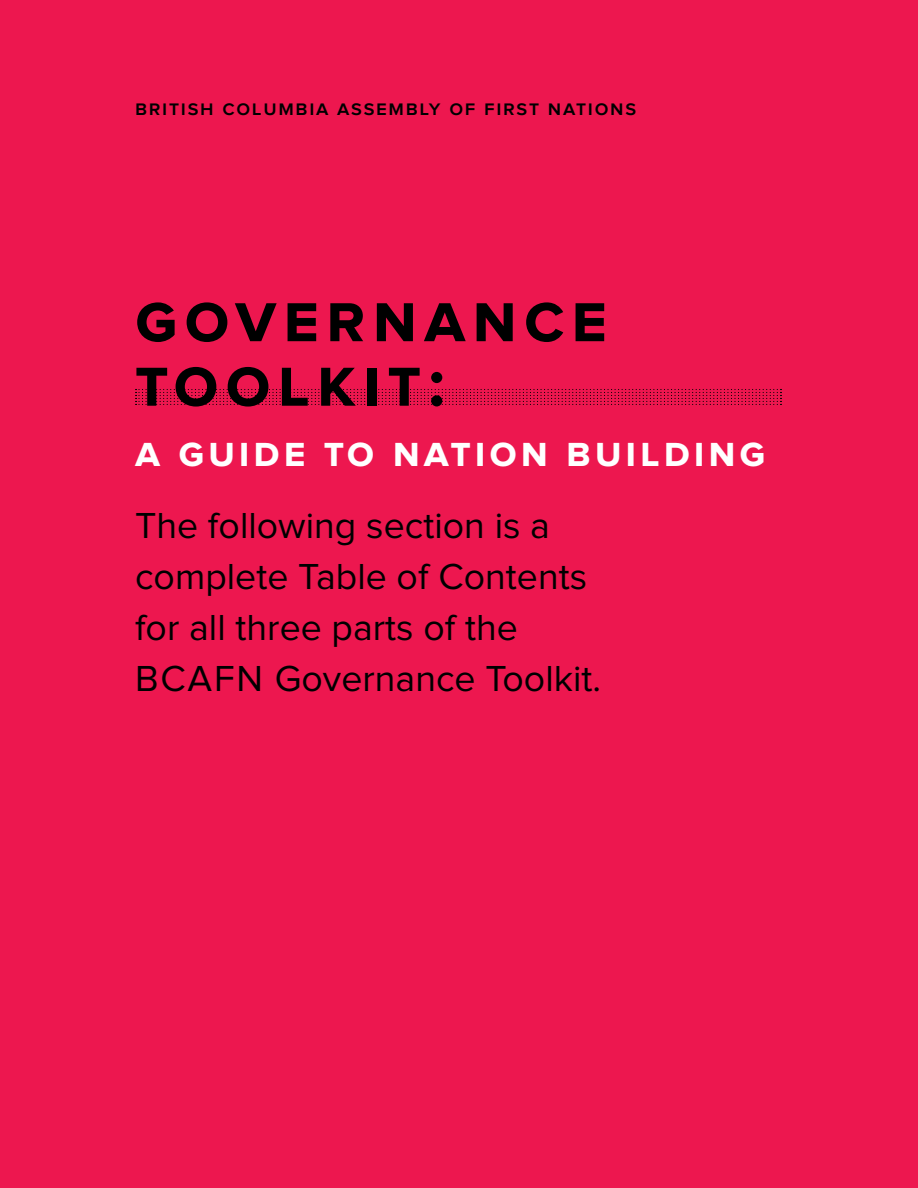
<style>
.page{position:relative;width:918px;height:1188px;background:#ed174f}
.page>*{position:absolute;margin:0;border:0;box-sizing:border-box;transform-origin:0 0}
.t1{font:700 69px "Proxima Nova";letter-spacing:.1em;color:#000}
.t2{font:700 42px "Proxima Nova";letter-spacing:.09em;color:#fff}
.t3{font:37.5px/51px "Proxima Nova";color:#000}
.t4{font:600 21px "Proxima Nova";letter-spacing:.08em;color:#000}
</style>
<div class="page">
<svg style="left:136px;top:389px;width:645px;height:16px"></svg>
<p class="t4" style="left:135px;top:96px;width:11px">BRITI</p>
<p class="t4" style="left:188px;top:96px;width:120px">SH COLUMBIA</p>
<p class="t4" style="left:337px;top:96px;width:224px">ASSEMBLY OF FIRST NATION</p>
<p class="t4" style="left:625px;top:96px;width:12px">S</p>
<h1 class="t1" style="left:135px;top:279px;width:286px">Governanc</h1>
<h1 class="t1" style="left:571px;top:279px;width:37px">e</h1>
<h1 class="t1" style="left:135px;top:343px;width:311px">Toolkit:</h1>
<p class="t2" style="left:135px;top:428px;width:284px">a guide to nat</p>
<p class="t2" style="left:475px;top:428px;width:261px">ion building</p>
<p class="t3" style="left:135px;top:501px;width:468px">The following section is a complete Table of Contents for all three parts of the<br>BCAFN Governance Toolkit.</p>
</div>
